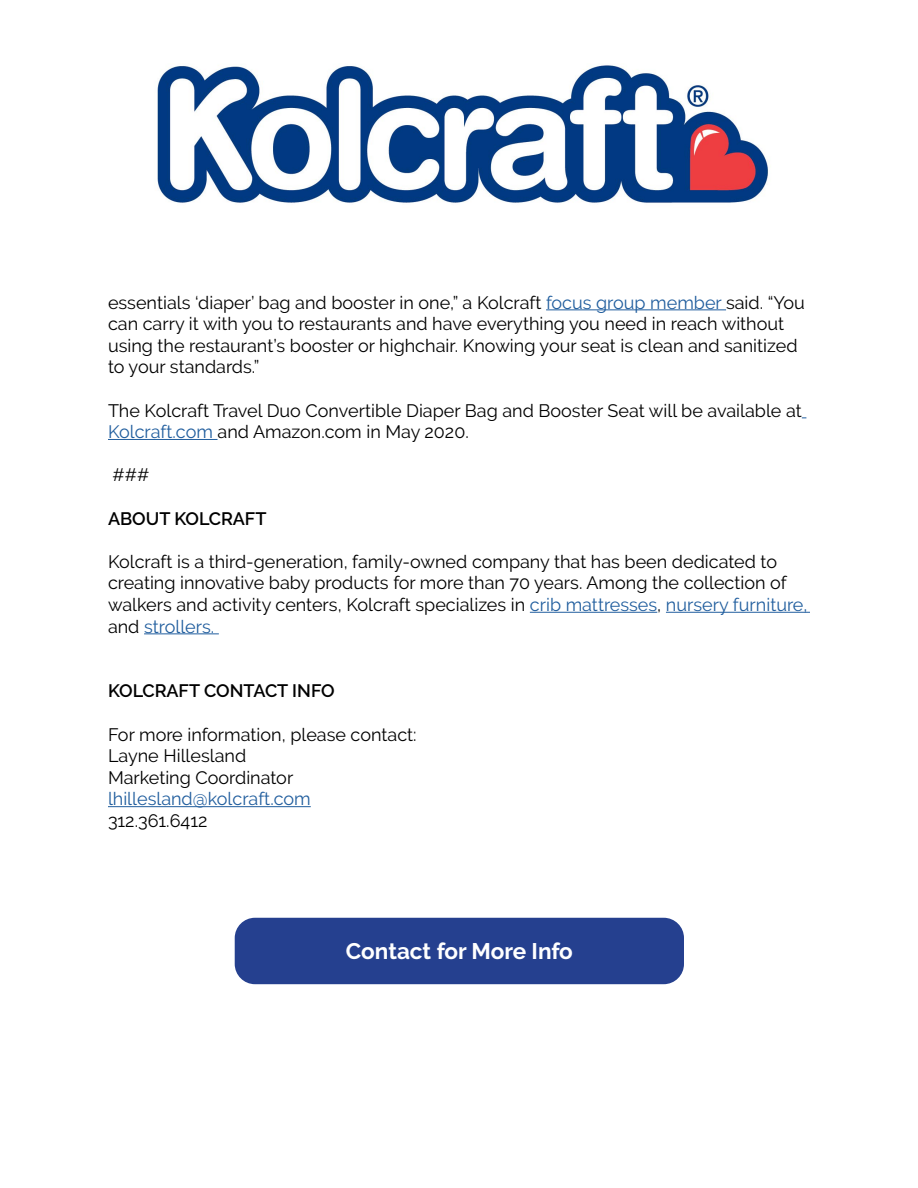
<style>
.page{position:relative;width:918px;height:1188px;background:#fff}
.page>*{position:absolute;margin:0;border:0;box-sizing:border-box;transform-origin:0 0}
.t1{font:700 22.5px "Raleway";color:#fff}
.t2{font:18px/21.6px "Raleway";color:#000}
.t3{font:600 18px "Raleway";color:#000}
.t4{font:18px "Raleway";color:#215e9e}
.s1{color:#215e9e}
</style>
<div class="page">
<img style="left:157px;top:65px;width:611px;height:138px">
<hr style="left:546px;top:309px;width:180px;height:1px;background:#215e9e">
<hr style="left:108px;top:439px;width:110px;height:1px;background:#215e9e">
<hr style="left:530px;top:612px;width:127px;height:1px;background:#215e9e">
<hr style="left:666px;top:612px;width:144px;height:1px;background:#215e9e">
<hr style="left:144px;top:633px;width:75px;height:1px;background:#215e9e">
<hr style="left:108px;top:806px;width:203px;height:1px;background:#215e9e">
<div style="left:235px;top:918px;width:449px;height:66px;background:#25408f;border-radius:20px"></div>
<p class="t2" style="left:108px;top:291px;width:698px">essentials ‘diaper’ bag and booster in one,” a Kolcraft <span class="s1">focus group member</span> said. “You can carry it with you to restaurants and have everything you need in reach without using the restaurant’s booster or highchair. Knowing your seat is clean and sanitized to your standards.”</p>
<p class="t2" style="left:108px;top:399px;width:695px">The Kolcraft Travel Duo Convertible Diaper Bag and Booster Seat will be available at<br><span class="s1">Kolcraft.com</span> and Amazon.com in May 2020.</p>
<p class="t2" style="left:113px;top:464px;width:38px">###</p>
<p class="t3" style="left:108px;top:508px;width:160px">ABOUT KOLCRAFT</p>
<p class="t2" style="left:108px;top:551px;width:701px">Kolcraft is a third-generation, family-owned company that has been dedicated to creating innovative baby products for more than 70 years. Among the collection of walkers and activity centers, Kolcraft specializes in <span class="s1">crib mattresses</span>, <span class="s1">nursery furniture, </span>and <span class="s1">strollers.</span></p>
<p class="t3" style="left:108px;top:681px;width:228px">KOLCRAFT CONTACT INFO</p>
<p class="t2" style="left:108px;top:723px;width:310px">For more information, please contact:<br>Layne Hillesland<br>Marketing Coordinator</p>
<p class="t4" style="left:108px;top:789px;width:204px">lhillesland@kolcraft.com</p>
<p class="t2" style="left:108px;top:810px;width:101px">312.361.6412</p>
<p class="t1" style="left:346px;top:938px;width:229px">Contact for More Info</p>
</div>
